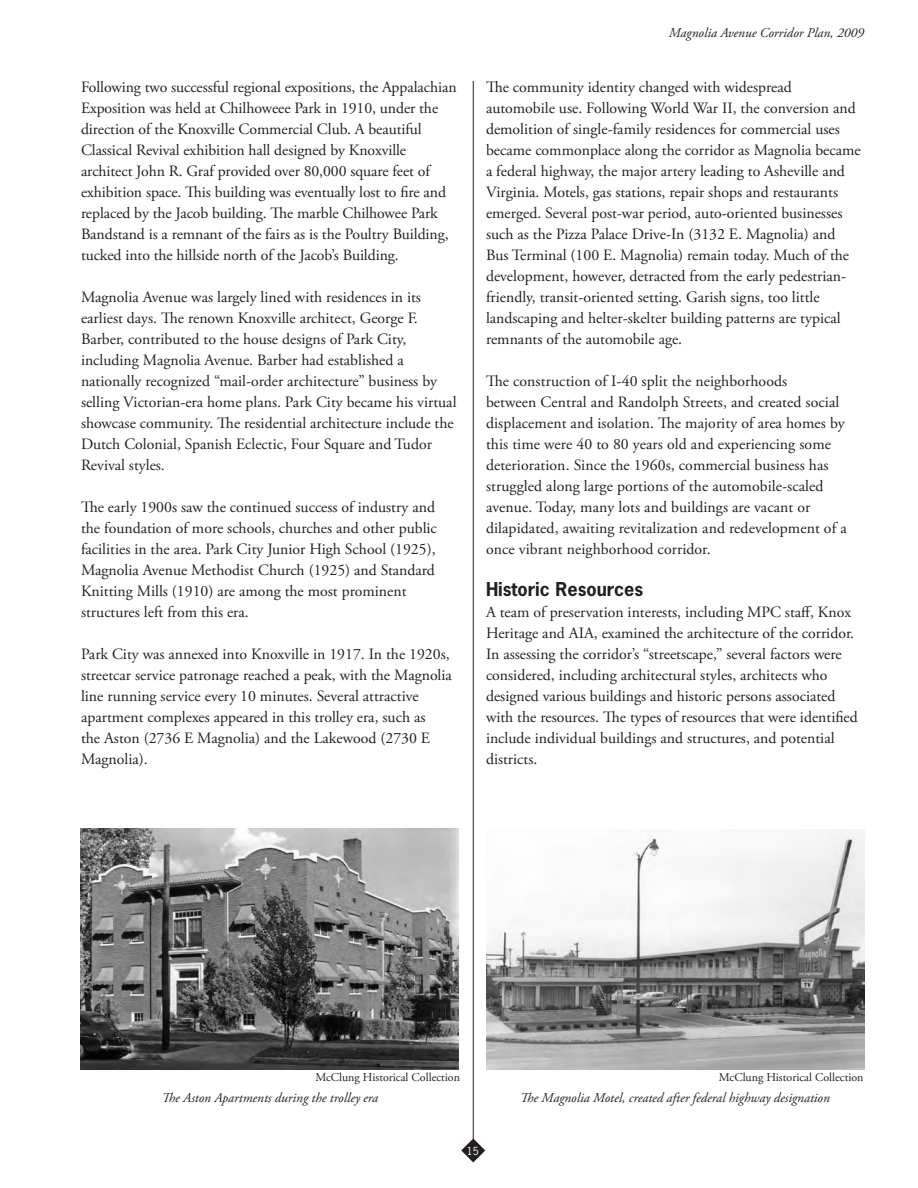
<style>
.page{position:relative;width:918px;height:1188px;background:#fff}
.page>*{position:absolute;margin:0;border:0;box-sizing:border-box;transform-origin:0 0}
.t1{font:700 18px "News Gothic Std";color:#231f20}
.t2{font:15.75px/21px "Adobe Garamond Pro";color:#231f20}
.t3{font:italic 13.5px "Adobe Garamond Pro";color:#231f20}
.t4{font:12px "Adobe Garamond Pro";color:#231f20}
.t5{font:10.5px "News Gothic Std";color:#fff}
</style>
<div class="page">
<svg style="left:461px;top:1138px;width:24px;height:24px"></svg>
<hr style="left:473px;top:81px;width:1px;height:1058px;background:#231f20">
<img style="left:80px;top:828px;width:379px;height:242px">
<img style="left:486px;top:829px;width:378px;height:241px">
<p class="t2" style="left:81px;top:77px;width:377px">Following two successful regional expositions, the Appalachian Exposition was held at Chilhoweee Park in 1910, under the direction of the Knoxville Commercial Club. A beautiful Classical Revival exhibition hall designed by Knoxville architect John R. Graf provided over 80,000 square feet of exhibition space. This building was eventually lost to fire and replaced by the Jacob building. The marble Chilhowee Park Bandstand is a remnant of the fairs as is the Poultry Building, tucked into the hillside north of the Jacob’s Building.</p>
<p class="t2" style="left:81px;top:287px;width:377px">Magnolia Avenue was largely lined with residences in its earliest days. The renown Knoxville architect, George F.<br>Barber, contributed to the house designs of Park City, including Magnolia Avenue. Barber had established a nationally recognized “mail-order architecture” business by selling Victorian-era home plans. Park City became his virtual showcase community. The residential architecture include the Dutch Colonial, Spanish Eclectic, Four Square and Tudor Revival styles.</p>
<p class="t2" style="left:81px;top:497px;width:357px">The early 1900s saw the continued success of industry and the foundation of more schools, churches and other public facilities in the area. Park City Junior High School (1925), Magnolia Avenue Methodist Church (1925) and Standard Knitting Mills (1910) are among the most prominent structures left from this era.</p>
<p class="t2" style="left:81px;top:644px;width:372px">Park City was annexed into Knoxville in 1917. In the 1920s, streetcar service patronage reached a peak, with the Magnolia line running service every 10 minutes. Several attractive apartment complexes appeared in this trolley era, such as<br>the Aston (2736 E Magnolia) and the Lakewood (2730 E Magnolia).</p>
<p class="t3" style="left:669px;top:24px;width:197px">Magnolia Avenue Corridor Plan, 2009</p>
<p class="t2" style="left:486px;top:77px;width:376px">The community identity changed with widespread automobile use. Following World War II, the conversion and demolition of single-family residences for commercial uses became commonplace along the corridor as Magnolia became a federal highway, the major artery leading to Asheville and Virginia. Motels, gas stations, repair shops and restaurants emerged. Several post-war period, auto-oriented businesses such as the Pizza Palace Drive-In (3132 E. Magnolia) and Bus Terminal (100 E. Magnolia) remain today. Much of the development, however, detracted from the early pedestrian&shy;friendly, transit-oriented setting. Garish signs, too little landscaping and helter-skelter building patterns are typical remnants of the automobile age.</p>
<p class="t2" style="left:486px;top:371px;width:362px">The construction of I-40 split the neighborhoods<br>between Central and Randolph Streets, and created social displacement and isolation. The majority of area homes by this time were 40 to 80 years old and experiencing some deterioration. Since the 1960s, commercial business has struggled along large portions of the automobile-scaled avenue. Today, many lots and buildings are vacant or dilapidated, awaiting revitalization and redevelopment of a once vibrant neighborhood corridor.</p>
<p class="t1" style="left:486px;top:578px;width:159px">Historic Resources</p>
<p class="t2" style="left:486px;top:602px;width:373px">A team of preservation interests, including MPC staff, Knox Heritage and AIA, examined the architecture of the corridor.<br>In assessing the corridor’s “streetscape,” several factors were considered, including architectural styles, architects who designed various buildings and historic persons associated with the resources. The types of resources that were identified include individual buildings and structures, and potential districts.</p>
<p class="t4" style="left:315px;top:1070px;width:146px">McClung Historical Collection</p>
<p class="t4" style="left:719px;top:1070px;width:146px">McClung Historical Collection</p>
<p class="t3" style="left:162px;top:1089px;width:218px">The Aston Apartments during the trolley era</p>
<p class="t3" style="left:520px;top:1090px;width:311px">The Magnolia Motel, created after federal highway designation</p>
<p class="t5" style="left:467px;top:1144px;width:14px">15</p>
</div>
